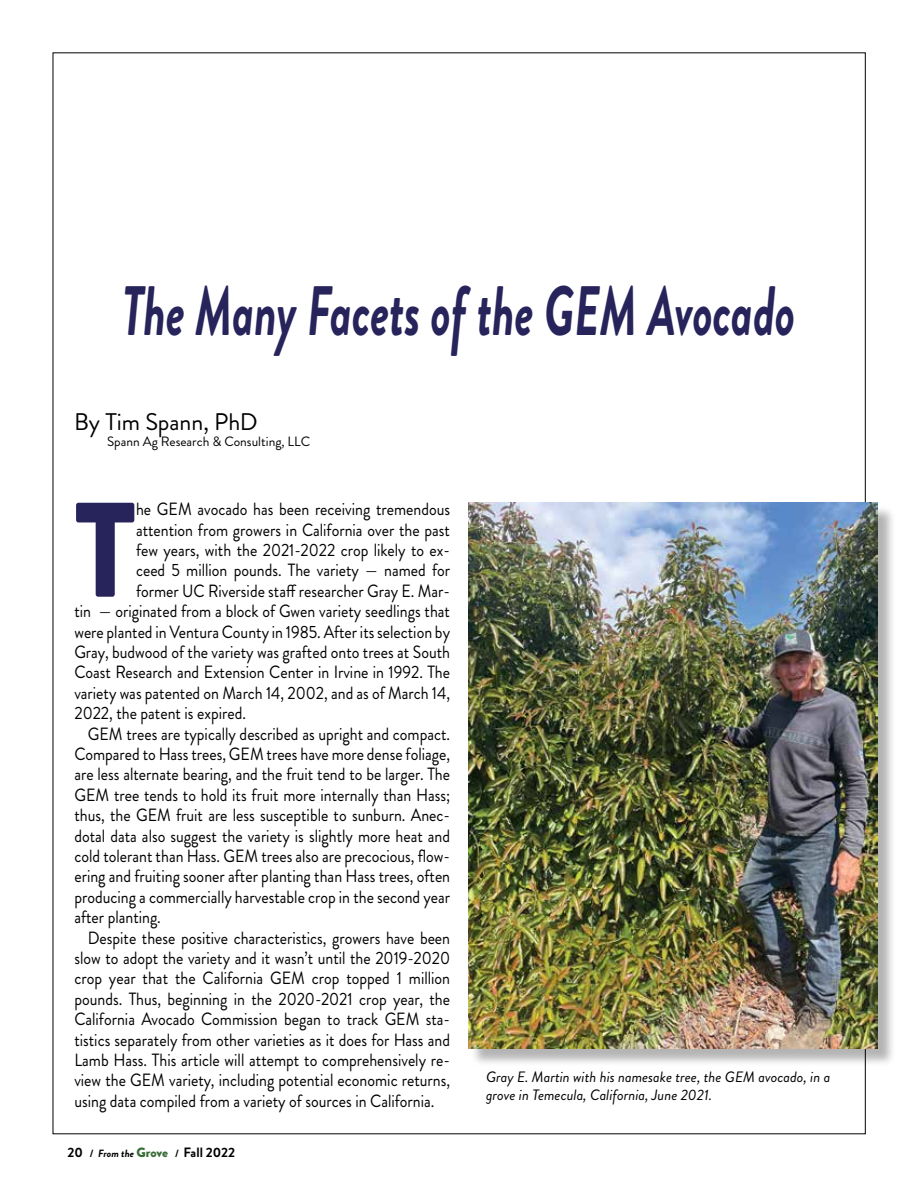
<style>
.page{position:relative;width:918px;height:1188px;background:#fff}
.page>*{position:absolute;margin:0;border:0;box-sizing:border-box;transform-origin:0 0}
.t1{font:900 134.25px "Brandon Grotesque";color:#27235b;scale:.9 1}
.t2{font:italic 700 69.75px "Brandon Grotesque";color:#27235b;scale:.67 1}
.t3{font:24px "Brandon Grotesque";letter-spacing:-.01em;color:#000}
.t4{font:17.7px "Brandon Grotesque";color:#000;scale:.9 1}
.t5{font:italic 15px/18px "Brandon Grotesque";color:#000}
.t6{font:13.5px "Brandon Grotesque";color:#000}
.t7{font:700 13.5px "Brandon Grotesque";color:#000}
.s1{font-size:10.5px}
.s2{font-style:italic;font-size:10.5px}
.s3{font-weight:900;color:#366b35}
</style>
<div class="page">
<div style="left:470px;top:505px;width:426px;height:562px;background:#000;opacity:.3"></div>
<img style="left:468px;top:503px;width:410px;height:546px">
<h2 class="t2" style="left:123px;top:262px;width:1006px">The Many Facets of the GEM Avocado</h2>
<h3 class="t3" style="left:74px;top:406px;width:185px">By Tim Spann, PhD</h3>
<p class="t6" style="left:107px;top:433px;width:205px">Spann Ag Research &amp; Consulting, LLC</p>
<h1 class="t1" style="left:74px;top:455px;width:70px">T</h1>
<p class="t4" style="left:136px;top:497px;width:351px">he GEM avocado has been receiving tremendous</p>
<p class="t4" style="left:136px;top:517px;width:350px">attention from growers in California over the past</p>
<p class="t4" style="left:136px;top:538px;width:351px">few years, with the 2021-2022 crop likely to ex-</p>
<p class="t4" style="left:136px;top:558px;width:351px">ceed 5 million pounds. The variety — named for</p>
<p class="t4" style="left:136px;top:578px;width:351px">former UC Riverside staff researcher Gray E. Mar-</p>
<p class="t4" style="left:74px;top:599px;width:419px">tin — originated from a block of Gwen variety seedlings that</p>
<p class="t4" style="left:74px;top:619px;width:419px">were planted in Ventura County in 1985. After its selection by</p>
<p class="t4" style="left:74px;top:640px;width:419px">Gray, budwood of the variety was grafted onto trees at South</p>
<p class="t4" style="left:74px;top:660px;width:419px">Coast Research and Extension Center in Irvine in 1992. The</p>
<p class="t4" style="left:74px;top:680px;width:419px">variety was patented on March 14, 2002, and as of March 14,</p>
<p class="t4" style="left:74px;top:701px;width:192px">2022, the patent is expired.</p>
<p class="t4" style="left:88px;top:721px;width:404px">GEM trees are typically described as upright and compact.</p>
<p class="t4" style="left:74px;top:742px;width:419px">Compared to Hass trees, GEM trees have more dense foliage,</p>
<p class="t4" style="left:74px;top:762px;width:419px">are less alternate bearing, and the fruit tend to be larger. The</p>
<p class="t4" style="left:74px;top:783px;width:419px">GEM tree tends to hold its fruit more internally than Hass;</p>
<p class="t4" style="left:74px;top:803px;width:419px">thus, the GEM fruit are less susceptible to sunburn. Anec-</p>
<p class="t4" style="left:74px;top:823px;width:419px">dotal data also suggest the variety is slightly more heat and</p>
<p class="t4" style="left:74px;top:844px;width:419px">cold tolerant than Hass. GEM trees also are precocious, flow-</p>
<p class="t4" style="left:74px;top:864px;width:419px">ering and fruiting sooner after planting than Hass trees, often</p>
<p class="t4" style="left:74px;top:884px;width:419px">producing a commercially harvestable crop in the second year</p>
<p class="t4" style="left:74px;top:905px;width:98px">after planting.</p>
<p class="t4" style="left:88px;top:925px;width:404px">Despite these positive characteristics, growers have been</p>
<p class="t4" style="left:74px;top:946px;width:419px">slow to adopt the variety and it wasn’t until the 2019-2020</p>
<p class="t4" style="left:74px;top:966px;width:419px">crop year that the California GEM crop topped 1 million</p>
<p class="t4" style="left:74px;top:987px;width:419px">pounds. Thus, beginning in the 2020-2021 crop year, the</p>
<p class="t4" style="left:74px;top:1007px;width:419px">California Avocado Commission began to track GEM sta-</p>
<p class="t4" style="left:74px;top:1027px;width:419px">tistics separately from other varieties as it does for Hass and</p>
<p class="t4" style="left:74px;top:1048px;width:419px">Lamb Hass. This article will attempt to comprehensively re-</p>
<p class="t4" style="left:74px;top:1068px;width:419px">view the GEM variety, including potential economic returns,</p>
<p class="t4" style="left:74px;top:1088px;width:402px">using data compiled from a variety of sources in California.</p>
<p class="t7" style="left:68px;top:1143px;width:169px">20 <span class="s1">/</span> <span class="s2">From the</span> <span class="s3">Grove</span> <span class="s1">/</span> Fall 2022</p>
<p class="t5" style="left:486px;top:1068px;width:346px">Gray E. Martin with his namesake tree, the GEM avocado, in a grove in Temecula, California, June 2021.</p>
</div>
